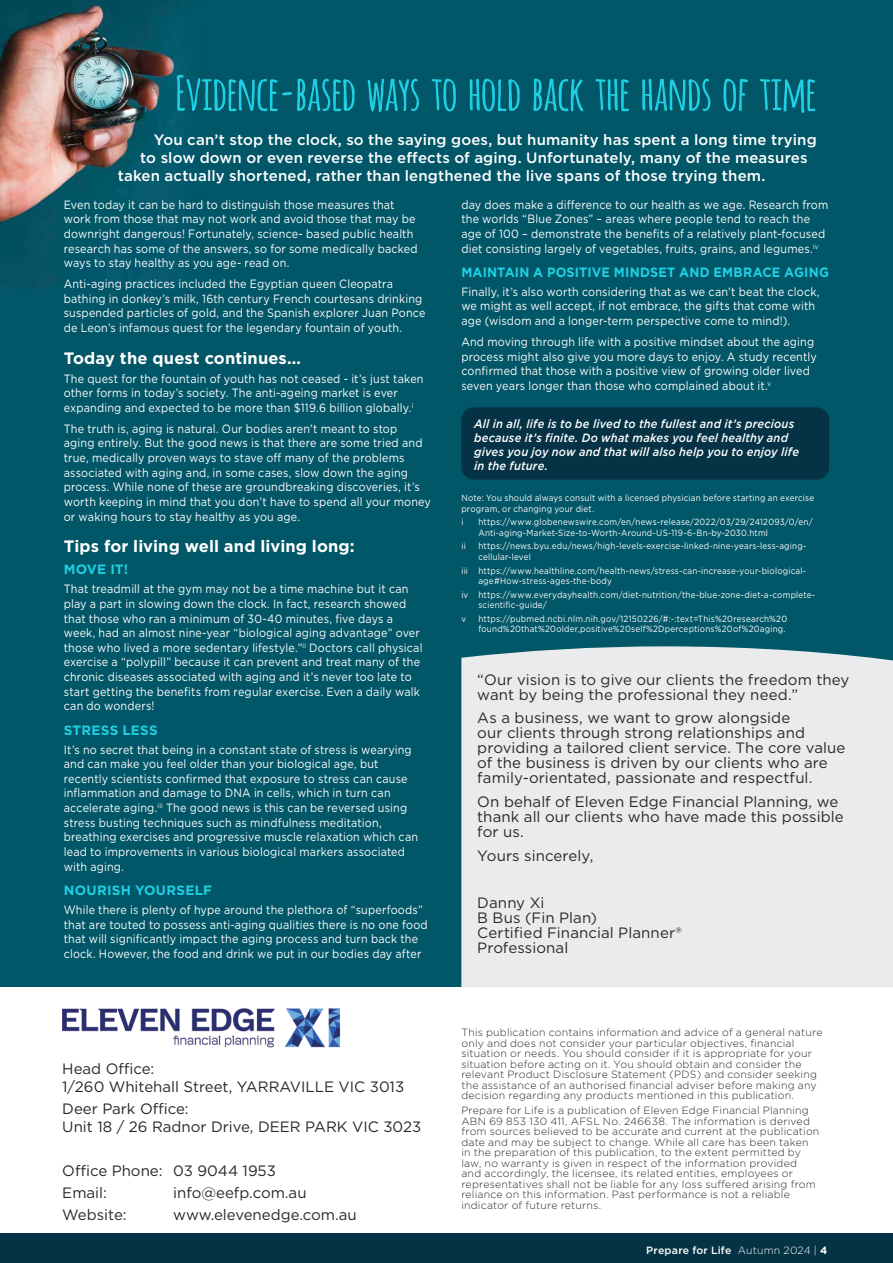
<style>
.page{position:relative;width:893px;height:1263px;background:#fff}
.page>*{position:absolute;margin:0;border:0;box-sizing:border-box;transform-origin:0 0}
.t1{font:700 16.5px "Gotham";letter-spacing:.005em;color:#fff}
.t2{font:15px/15px "Gotham";color:#282828}
.t3{font:500 15px "Gotham";letter-spacing:.01em;color:#fff}
.t4{font:700 13.5px "Gotham";letter-spacing:.02em;color:#1fd0e5;scale:.94 1}
.t5{font:700 13.5px "Gotham";letter-spacing:.02em;color:#1fd0e5}
.t6{font:12px/14.7px "Gotham";letter-spacing:.015em;color:#fff;scale:.9 1}
.t7{font:italic 500 12px/14.2px "Gotham";letter-spacing:.015em;color:#fff;scale:.93 1}
.t8{font:300 10.5px/10.5px "Gotham";letter-spacing:.02em;color:#282828}
.t9{font:500 10.5px "Gotham";letter-spacing:.02em;color:#fff}
.t10{font:9px/10.5px "Gotham";letter-spacing:.025em;color:#fff;scale:.9 1}
.s1{font-weight:300}
.s2{font-weight:700}
</style>
<div class="page">
<div style="left:0;top:0;width:893px;height:986px;background:#015667"></div>
<img style="left:0;top:0;width:183px;height:289px">
<div style="left:461px;top:407px;width:368px;height:73px;background:#053244;border-radius:13px"></div>
<div style="left:0;top:1233px;width:893px;height:30px;background:#053244"></div>
<svg style="left:177px;top:75px;width:638px;height:38px"></svg>
<svg style="left:461px;top:646px;width:432px;height:341px;background:#dfe4e6"></svg>
<img style="left:62px;top:1008px;width:279px;height:40px">
<p class="t3" style="left:154px;top:130px;width:664px">You can’t stop the clock, so the saying goes, but humanity has spent a long time trying</p>
<p class="t3" style="left:140px;top:148px;width:669px">to slow down or even reverse the effects of aging. Unfortunately, many of the measures</p>
<p class="t3" style="left:118px;top:166px;width:649px">taken actually shortened, rather than lengthened the live spans of those trying them.</p>
<p class="t6" style="left:64px;top:197px;width:395px">Even today it can be hard to distinguish those measures that work from those that may not work and avoid those that may be downright dangerous! Fortunately, science- based public health research has some of the answers, so for some medically backed ways to stay healthy as you age- read on.</p>
<p class="t6" style="left:64px;top:276px;width:403px">Anti-aging practices included the Egyptian queen Cleopatra bathing in donkey’s milk, 16th century French courtesans drinking suspended particles of gold, and the Spanish explorer Juan Ponce de Leon’s infamous quest for the legendary fountain of youth.</p>
<h1 class="t1" style="left:64px;top:347px;width:239px">Today the quest continues…</h1>
<p class="t6" style="left:64px;top:371px;width:401px">The quest for the fountain of youth has not ceased - it’s just taken other forms in today’s society. The anti-ageing market is ever expanding and expected to be more than $119.6 billion globally.<sup>i</sup></p>
<p class="t6" style="left:64px;top:421px;width:409px">The truth is, aging is natural. Our bodies aren’t meant to stop aging entirely. But the good news is that there are some tried and true, medically proven ways to stave off many of the problems associated with aging and, in some cases, slow down the aging process. While none of these are groundbreaking discoveries, it’s worth keeping in mind that you don’t have to spend all your money or waking hours to stay healthy as you age.</p>
<h1 class="t1" style="left:64px;top:535px;width:292px">Tips for living well and living long:</h1>
<p class="t5" style="left:64px;top:561px;width:66px">MOVE IT!</p>
<p class="t6" style="left:64px;top:581px;width:400px">That treadmill at the gym may not be a time machine but it can play a part in slowing down the clock. In fact, research showed that those who ran a minimum of 30-40 minutes, five days a week, had an almost nine-year “biological aging advantage” over those who lived a more sedentary lifestyle.”<sup>ii</sup> Doctors call physical exercise a “polypill” because it can prevent and treat many of the chronic diseases associated with aging and it’s never too late to start getting the benefits from regular exercise. Even a daily walk can do wonders!</p>
<p class="t5" style="left:64px;top:721px;width:95px">STRESS LESS</p>
<p class="t6" style="left:64px;top:742px;width:395px">It’s no secret that being in a constant state of stress is wearying and can make you feel older than your biological age, but recently scientists confirmed that exposure to stress can cause inflammation and damage to DNA in cells, which in turn can accelerate aging.<sup>iii</sup> The good news is this can be reversed using stress busting techniques such as mindfulness meditation, breathing exercises and progressive muscle relaxation which can lead to improvements in various biological markers associated with aging.</p>
<p class="t5" style="left:64px;top:881px;width:150px">NOURISH YOURSELF</p>
<p class="t6" style="left:64px;top:902px;width:406px">While there is plenty of hype around the plethora of “superfoods” that are touted to possess anti-aging qualities there is no one food that will significantly impact the aging process and turn back the clock. However, the food and drink we put in our bodies day after</p>
<p class="t6" style="left:461px;top:197px;width:409px">day does make a difference to our health as we age. Research from the worlds “Blue Zones” – areas where people tend to reach the age of 100 – demonstrate the benefits of a relatively plant-focused diet consisting largely of vegetables, fruits, grains, and legumes.<sup>iv</sup></p>
<p class="t4" style="left:461px;top:263px;width:393px">MAINTAIN A POSITIVE MINDSET AND EMBRACE AGING</p>
<p class="t6" style="left:461px;top:284px;width:399px">Finally, it’s also worth considering that as we can’t beat the clock, we might as well accept, if not embrace, the gifts that come with age (wisdom and a longer-term perspective come to mind!).</p>
<p class="t6" style="left:461px;top:334px;width:396px">And moving through life with a positive mindset about the aging process might also give you more days to enjoy. A study recently confirmed that those with a positive view of growing older lived seven years longer than those who complained about it.<sup>v</sup></p>
<p class="t7" style="left:474px;top:416px;width:351px">All in all, life is to be lived to the fullest and it’s precious because it’s finite. Do what makes you feel healthy and gives you joy now and that will also help you to enjoy life in the future.</p>
<p class="t10" style="left:461px;top:492px;width:394px">Note: You should always consult with a licensed physician before starting an exercise program, or changing your diet.</p>
<p class="t10" style="left:461px;top:517px;width:4px">i</p>
<p class="t10" style="left:478px;top:517px;width:373px">https://www.globenewswire.com/en/news-release/2022/03/29/2412093/0/en/<br>Anti-aging-Market-Size-to-Worth-Around-US-119-6-Bn-by-2030.html</p>
<p class="t10" style="left:461px;top:541px;width:6px">ii</p>
<p class="t10" style="left:478px;top:541px;width:366px">https://news.byu.edu/news/high-levels-exercise-linked-nine-years-less-aging&shy;cellular-level</p>
<p class="t10" style="left:478px;top:565px;width:366px;text-indent:-17px">iii https://www.healthline.com/health-news/stress-can-increase-your-biological&shy;age#How-stress-ages-the-body</p>
<p class="t10" style="left:478px;top:589px;width:376px;text-indent:-17px">iv https://www.everydayhealth.com/diet-nutrition/the-blue-zone-diet-a-complete&shy;scientific-guide/</p>
<p class="t10" style="left:461px;top:613px;width:7px">v</p>
<p class="t10" style="left:478px;top:613px;width:345px">https://pubmed.ncbi.nlm.nih.gov/12150226/#:~:text=This%20research%20 found%20that%20older,positive%20self%2Dperceptions%20of%20aging.</p>
<p class="t2" style="left:477px;top:672px;width:373px">“Our vision is to give our clients the freedom they want by being the professional they need.”</p>
<p class="t2" style="left:477px;top:710px;width:370px">As a business, we want to grow alongside<br>our clients through strong relationships and providing a tailored client service. The core value of the business is driven by our clients who are family-orientated, passionate and respectful.</p>
<p class="t2" style="left:477px;top:794px;width:368px">On behalf of Eleven Edge Financial Planning, we thank all our clients who have made this possible for us.</p>
<p class="t2" style="left:477px;top:847px;width:118px">Yours sincerely,</p>
<p class="t2" style="left:477px;top:894px;width:206px">Danny Xi<br>B Bus (Fin Plan)<br>Certified Financial Planner®<br>Professional</p>
<p class="t2" style="left:62px;top:1059px;width:343px;line-height:18px">Head Office:<br>1/260 Whitehall Street, YARRAVILLE VIC 3013</p>
<p class="t2" style="left:62px;top:1099px;width:361px;line-height:18px">Deer Park Office:<br>Unit 18 / 26 Radnor Drive, DEER PARK VIC 3023</p>
<p class="t2" style="left:62px;top:1159px;width:215px;line-height:22.2px">Office Phone: 03 9044 1953<br>Email:</p>
<p class="t2" style="left:173px;top:1185px;width:135px">info@eefp.com.au</p>
<p class="t2" style="left:62px;top:1207px;width:66px">Website:</p>
<p class="t2" style="left:173px;top:1207px;width:185px">www.elevenedge.com.au</p>
<p class="t8" style="left:461px;top:1027px;width:363px">This publication contains information and advice of a general nature only and does not consider your particular objectives, financial situation or needs. You should consider if it is appropriate for your situation before acting on it. You should obtain and consider the relevant Product Disclosure Statement (PDS) and consider seeking the assistance of an authorised financial adviser before making any decision regarding any products mentioned in this publication.</p>
<p class="t8" style="left:461px;top:1105px;width:359px">Prepare for Life is a publication of Eleven Edge Financial Planning ABN 69 853 130 411, AFSL No. 246638. The information is derived from sources believed to be accurate and current at the publication date and may be subject to change. While all care has been taken in the preparation of this publication, to the extent permitted by law, no warranty is given in respect of the information provided and accordingly, the licensee, its related entities, employees or representatives shall not be liable for any loss suffered arising from reliance on this information. Past performance is not a reliable indicator of future returns.</p>
<p class="t9" style="left:646px;top:1244px;width:182px">Prepare for Life <span class="s1">Autumn 2024 |</span> <span class="s2">4</span></p>
</div>
